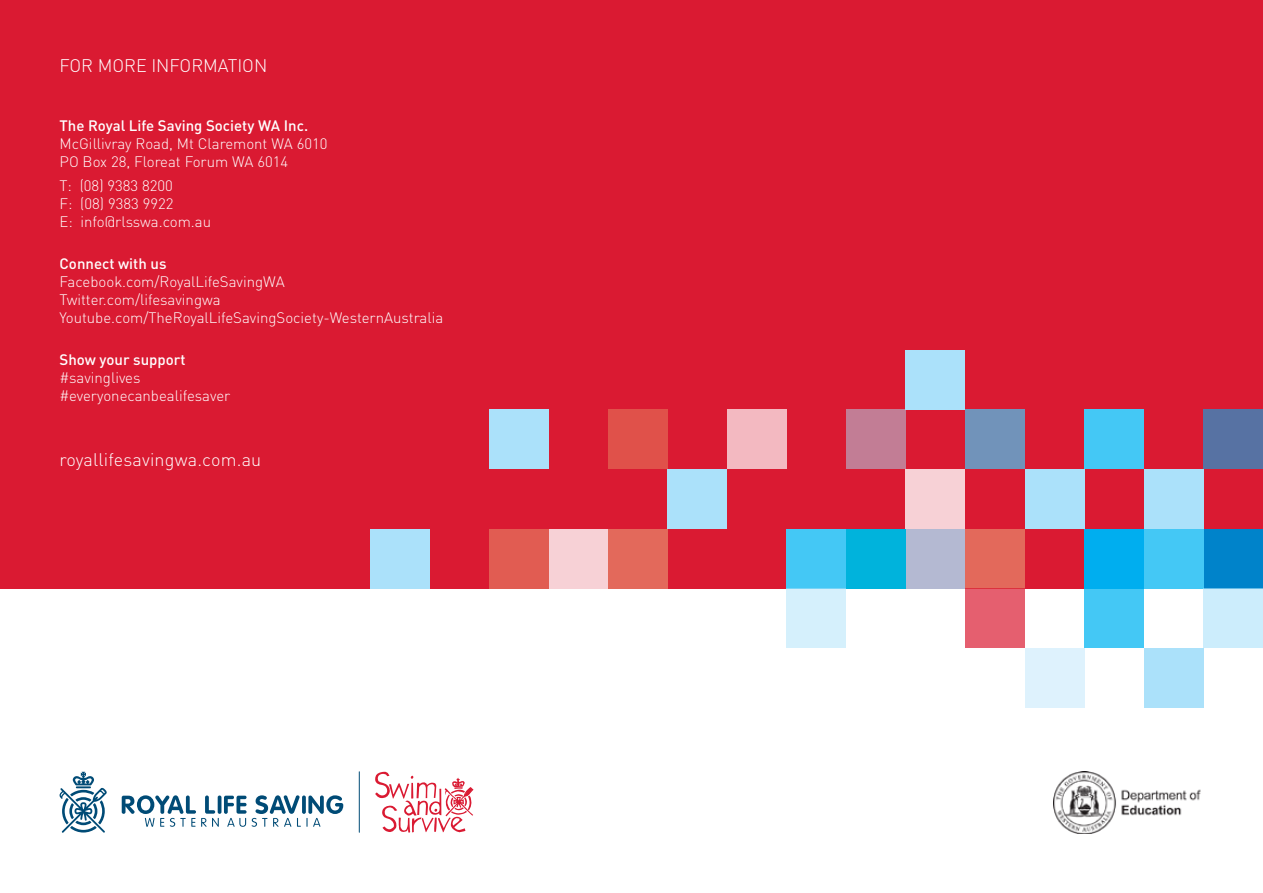
<style>
.page{position:relative;width:1263px;height:893px;background:#fff}
.page>*{position:absolute;margin:0;border:0;box-sizing:border-box;transform-origin:0 0}
.t1{font:300 18px "DIN";color:#fff}
.t2{font:300 15px/18px "DIN";color:#fff}
.t3{font:500 15px "DIN";color:#fff}
</style>
<div class="page">
<div style="left:0;top:0;width:1263px;height:588px;background:#da1a32"></div>
<div style="left:1084px;top:410px;width:60px;height:59px;background:#44c8f5"></div>
<div style="left:1025px;top:469px;width:59px;height:60px;background:#abe1fa"></div>
<div style="left:965px;top:529px;width:60px;height:59px;background:#e3695b"></div>
<div style="left:906px;top:529px;width:59px;height:59px;background:#b4b9d2"></div>
<div style="left:965px;top:410px;width:60px;height:59px;background:#7193ba"></div>
<div style="left:906px;top:469px;width:59px;height:60px;background:#f7d1d6"></div>
<div style="left:846px;top:529px;width:60px;height:59px;background:#00b3dc"></div>
<div style="left:787px;top:529px;width:59px;height:59px;background:#44c8f5"></div>
<div style="left:846px;top:410px;width:60px;height:59px;background:#c27d95"></div>
<div style="left:906px;top:350px;width:59px;height:60px;background:#abe1fa"></div>
<div style="left:1084px;top:588px;width:60px;height:60px;background:#44c8f5"></div>
<div style="left:1025px;top:648px;width:59px;height:59px;background:#def2fd"></div>
<div style="left:965px;top:588px;width:60px;height:60px;background:#e55f6f"></div>
<div style="left:787px;top:588px;width:59px;height:60px;background:#d5f0fc"></div>
<div style="left:1203px;top:410px;width:60px;height:59px;background:#5772a3"></div>
<div style="left:1203px;top:529px;width:60px;height:59px;background:#0083ca"></div>
<div style="left:1144px;top:529px;width:59px;height:59px;background:#44c8f5"></div>
<div style="left:1144px;top:469px;width:59px;height:60px;background:#abe1fa"></div>
<div style="left:1084px;top:529px;width:60px;height:59px;background:#00aeef"></div>
<div style="left:1203px;top:588px;width:60px;height:60px;background:#ccedfc"></div>
<div style="left:1144px;top:648px;width:59px;height:59px;background:#abe1fa"></div>
<div style="left:727px;top:410px;width:60px;height:59px;background:#f3b9c1"></div>
<div style="left:668px;top:469px;width:59px;height:60px;background:#abe1fa"></div>
<div style="left:608px;top:529px;width:60px;height:59px;background:#e3695b"></div>
<div style="left:549px;top:529px;width:59px;height:59px;background:#f7d1d6"></div>
<div style="left:608px;top:410px;width:60px;height:59px;background:#e0514a"></div>
<div style="left:489px;top:529px;width:60px;height:59px;background:#e15c52"></div>
<div style="left:489px;top:410px;width:60px;height:59px;background:#abe1fa"></div>
<div style="left:370px;top:529px;width:59px;height:59px;background:#abe1fa"></div>
<svg style="left:60px;top:772px;width:47px;height:61px"></svg>
<svg style="left:122px;top:795px;width:221px;height:32px"></svg>
<hr style="left:359px;top:772px;width:1px;height:60px;background:#004b76">
<svg style="left:375px;top:771px;width:98px;height:62px"></svg>
<img style="left:1054px;top:772px;width:147px;height:61px">
<p class="t1" style="left:60px;top:55px;width:209px">FOR MORE INFORMATION</p>
<p class="t3" style="left:60px;top:116px;width:250px">The Royal Life Saving Society WA Inc.</p>
<p class="t2" style="left:60px;top:135px;width:269px">McGillivray Road, Mt Claremont WA 6010<br>PO Box 28, Floreat Forum WA 6014</p>
<p class="t2" style="left:60px;top:177px;width:153px">T: (08) 9383 8200<br>F: (08) 9383 9922<br>E: info@rlsswa.com.au</p>
<p class="t3" style="left:60px;top:254px;width:108px">Connect with us</p>
<p class="t2" style="left:60px;top:273px;width:385px">Facebook.com/RoyalLifeSavingWA<br>Twitter.com/lifesavingwa<br>Youtube.com/TheRoyalLifeSavingSociety-WesternAustralia</p>
<p class="t3" style="left:60px;top:350px;width:128px">Show your support</p>
<p class="t2" style="left:60px;top:369px;width:172px">#savinglives #everyonecanbealifesaver</p>
<p class="t1" style="left:60px;top:448px;width:203px">royallifesavingwa.com.au</p>
</div>
